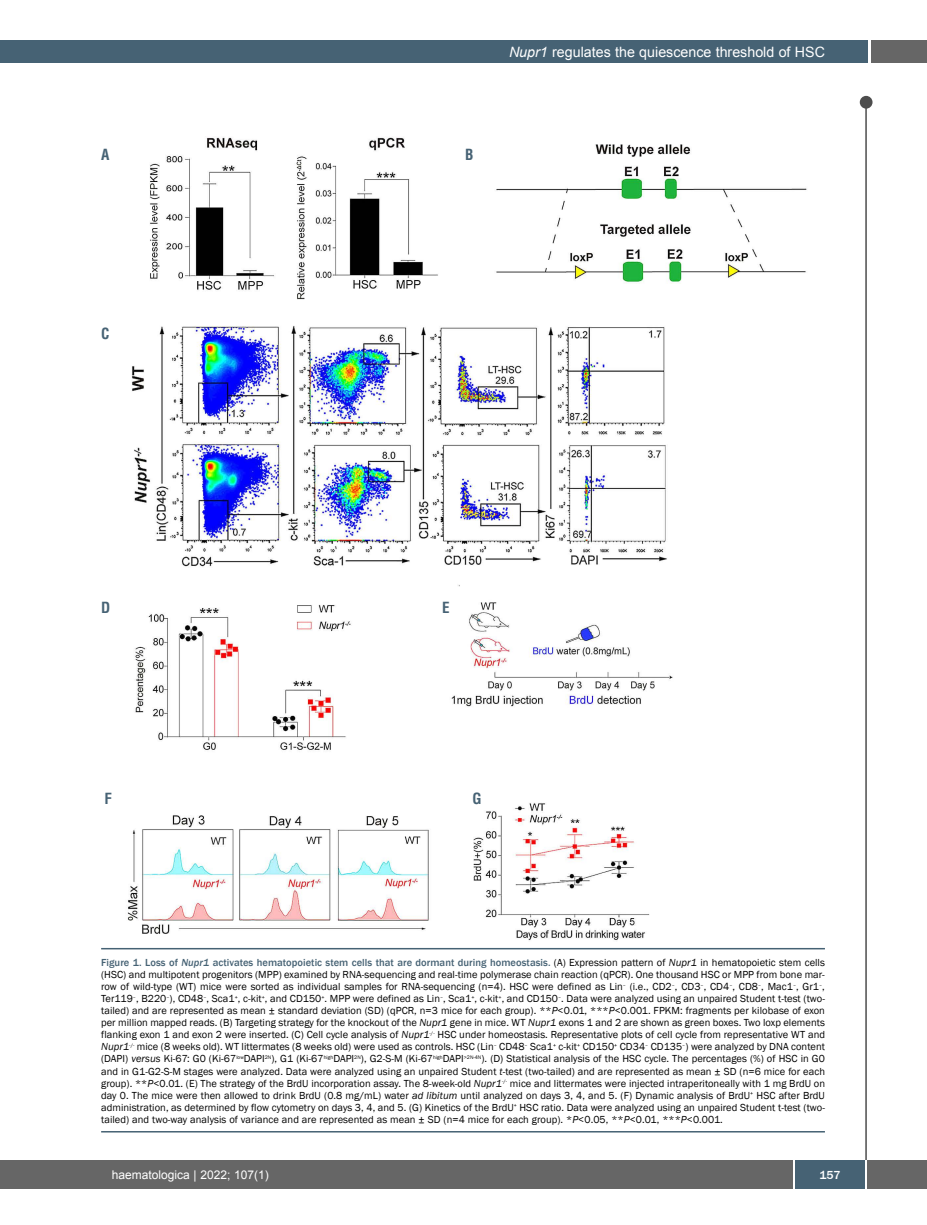
<style>
.page{position:relative;width:927px;height:1225px;background:#fff}
.page>*{position:absolute;margin:0;border:0;box-sizing:border-box;transform-origin:0 0}
.t1{font:700 condensed 15px "Helvetica";color:#466274}
.t2{font:14.25px "Arial";color:#fff}
.t3{font:12px "Arial";color:#fff}
.t4{font:500 12px "Franklin Gothic";color:#fff}
.t5{font:10.5px/12px "Franklin Gothic";letter-spacing:.005em;color:#000;text-align:justify}
.s1{font-style:italic}
.s2{font-weight:500;color:#466274}
.s3{font-weight:500;font-style:italic;color:#466274}
</style>
<div class="page">
<div style="left:860px;top:96px;width:12px;height:13px;background:#4d4d4d;border-radius:50%"></div>
<hr style="left:865px;top:98px;width:2px;height:1062px;background:#4d4d4d">
<div style="left:871px;top:40px;width:56px;height:22px;background:#666"></div>
<div style="left:18px;top:40px;width:849px;height:22px;background:#466274"></div>
<div style="left:17px;top:1160px;width:910px;height:28px;background:#666"></div>
<div style="left:795px;top:1160px;width:70px;height:28px;background:#466274"></div>
<hr style="left:793px;top:1160px;width:2px;height:28px;background:#fff">
<hr style="left:865px;top:1160px;width:2px;height:28px;background:#fff">
<div style="left:0;top:40px;width:19px;height:22px;background:#466274"></div>
<div style="left:0;top:1160px;width:18px;height:28px;background:#666"></div>
<img style="left:127px;top:137px;width:680px;height:804px">
<hr style="left:101px;top:948px;width:724px;height:1px;background:#466274">
<hr style="left:101px;top:1131px;width:724px;height:1px;background:#466274">
<h1 class="t1" style="left:101px;top:148px;width:10px">A</h1>
<h1 class="t1" style="left:101px;top:328px;width:10px">C</h1>
<h1 class="t1" style="left:465px;top:148px;width:10px">B</h1>
<h2 class="t2" style="left:509px;top:44px;width:318px"><span class="s1">Nupr1</span> regulates the quiescence threshold of HSC</h2>
<h1 class="t1" style="left:101px;top:601px;width:11px">D</h1>
<h1 class="t1" style="left:442px;top:601px;width:9px">E</h1>
<h1 class="t1" style="left:104px;top:792px;width:9px">F</h1>
<h1 class="t1" style="left:473px;top:792px;width:11px">G</h1>
<p class="t5" style="left:101px;top:956px;width:725px"><span class="s2">Figure 1. Loss of</span> <span class="s3">Nupr1</span> <span class="s2">activates hematopoietic stem cells that are dormant during homeostasis.</span> (A) Expression pattern of <span class="s1">Nupr1</span> in hematopoietic stem cells (HSC) and multipotent progenitors (MPP) examined by RNA-sequencing and real-time polymerase chain reaction (qPCR). One thousand HSC or MPP from bone mar&shy;row of wild-type (WT) mice were sorted as individual samples for RNA-sequencing (n=4). HSC were defined as Lin<sup>–</sup> (i.e., CD2<sup>–</sup>, CD3<sup>–</sup>, CD4<sup>–</sup>, CD8<sup>–</sup>, Mac1<sup>–</sup>, Gr1<sup>–</sup>, Ter119<sup>–</sup>, B220<sup>–</sup>), CD48<sup>–</sup>, Sca1<sup>+</sup>, c-kit<sup>+</sup>, and CD150<sup>+</sup>. MPP were defined as Lin<sup>–</sup>, Sca1<sup>+</sup>, c-kit<sup>+</sup>, and CD150<sup>–</sup>. Data were analyzed using an unpaired Student t-test (two&shy;tailed) and are represented as mean ± standard deviation (SD) (qPCR, n=3 mice for each group). **<span class="s1">P</span>&lt;0.01, ***<span class="s1">P</span>&lt;0.001. FPKM: fragments per kilobase of exon per million mapped reads. (B) Targeting strategy for the knockout of the <span class="s1">Nupr1</span> gene in mice. WT <span class="s1">Nupr1</span> exons 1 and 2 are shown as green boxes. Two loxp elements flanking exon 1 and exon 2 were inserted. (C) Cell cycle analysis of <span class="s1">Nupr1</span><sup>-/-</sup> HSC under homeostasis. Representative plots of cell cycle from representative WT and <span class="s1">Nupr1</span><sup>-/-</sup> mice (8 weeks old). WT littermates (8 weeks old) were used as controls. HSC (Lin<sup>–</sup> CD48<sup>–</sup> Sca1<sup>+</sup> c-kit<sup>+</sup> CD150<sup>+</sup> CD34<sup>–</sup> CD135<sup>–</sup>) were analyzed by DNA content (DAPI) <span class="s1">versus</span> Ki-67: G0 (Ki-67<sup>low</sup>DAPI<sup>2N</sup>), G1 (Ki-67<sup>high</sup>DAPI<sup>2N</sup>), G2-S-M (Ki-67<sup>high</sup>DAPI<sup>&gt;2N-4N</sup>). (D) Statistical analysis of the HSC cycle. The percentages (%) of HSC in G0 and in G1-G2-S-M stages were analyzed. Data were analyzed using an unpaired Student <span class="s1">t</span>-test (two-tailed) and are represented as mean ± SD (n=6 mice for each group). **<span class="s1">P</span>&lt;0.01. (E) The strategy of the BrdU incorporation assay. The 8-week-old <span class="s1">Nupr1</span><sup>-/-</sup> mice and littermates were injected intraperitoneally with 1 mg BrdU on day 0. The mice were then allowed to drink BrdU (0.8 mg/mL) water <span class="s1">ad libitum</span> until analyzed on days 3, 4, and 5. (F) Dynamic analysis of BrdU<sup>+</sup> HSC after BrdU administration, as determined by flow cytometry on days 3, 4, and 5. (G) Kinetics of the BrdU<sup>+</sup> HSC ratio. Data were analyzed using an unpaired Student t-test (two&shy;tailed) and two-way analysis of variance and are represented as mean ± SD (n=4 mice for each group). *<span class="s1">P</span>&lt;0.05, **<span class="s1">P</span>&lt;0.01, ***<span class="s1">P</span>&lt;0.001.</p>
<p class="t3" style="left:112px;top:1168px;width:158px">haematologica | 2022; 107(1)</p>
<p class="t4" style="left:820px;top:1167px;width:22px">157</p>
</div>
